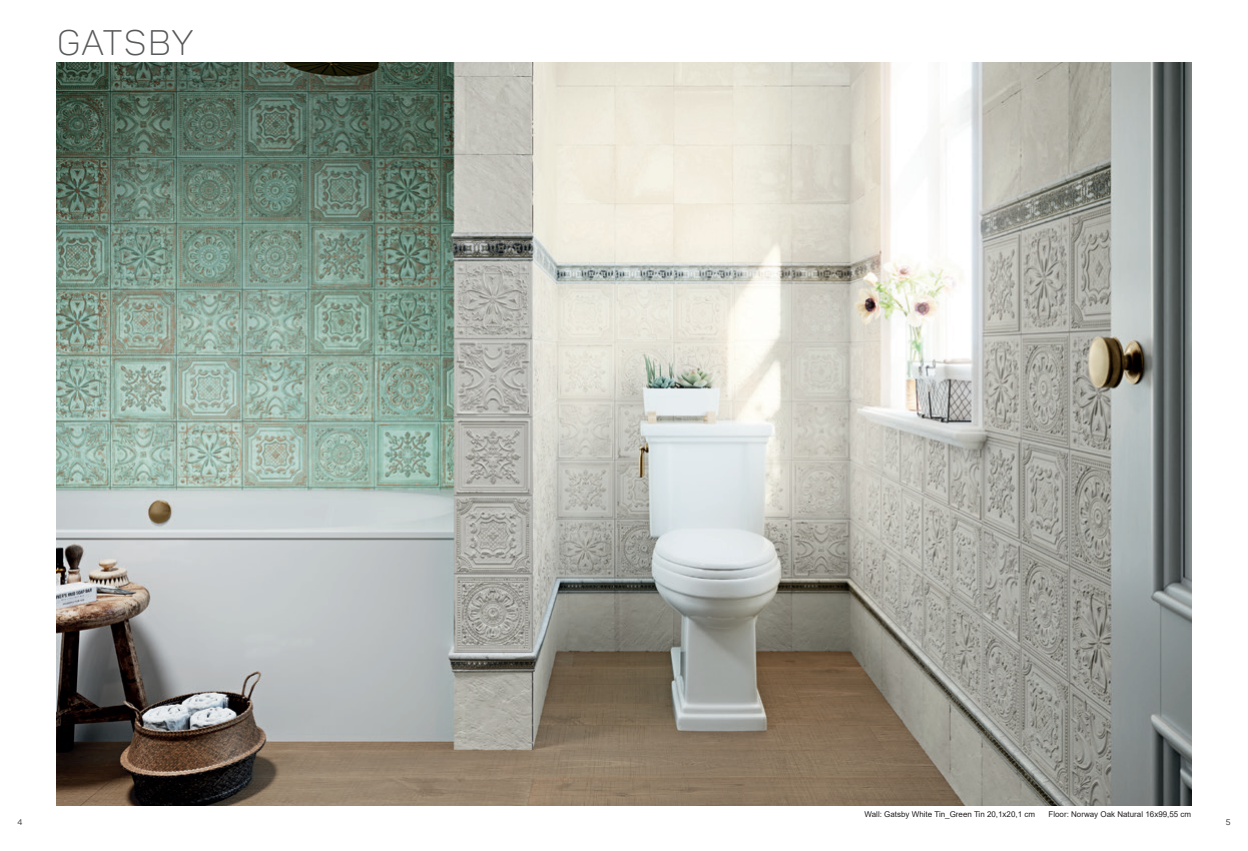
<style>
.page{position:relative;width:1248px;height:851px;background:#fff}
.page>*{position:absolute;margin:0;border:0;box-sizing:border-box;transform-origin:0 0}
.TITULO_PANTON{font:300 35px "Panton Demo";color:#57585a}
.PIE_DE_PAGINA{font:8px "Arial";color:#231f20}
.t1{font:8px "Panton";color:#231f20}
</style>
<div class="page">
<img style="left:57px;top:62px;width:1134px;height:743px">
<p class="TITULO_PANTON" style="left:57px;top:22px;width:47px">GATS</p>
<p class="TITULO_PANTON" style="left:148px;top:22px;width:48px">BY</p>
<p class="PIE_DE_PAGINA" style="left:864px;top:808px;width:172px">Wall: Gatsby White Tin_Green Tin 20,1x20,1 cm</p>
<p class="PIE_DE_PAGINA" style="left:1048px;top:808px;width:144px">Floor: Norway Oak Natural 16x99,55 cm</p>
<p class="t1" style="left:18px;top:817px;width:6px">4</p>
<p class="t1" style="left:1225px;top:817px;width:6px">5</p>
</div>
